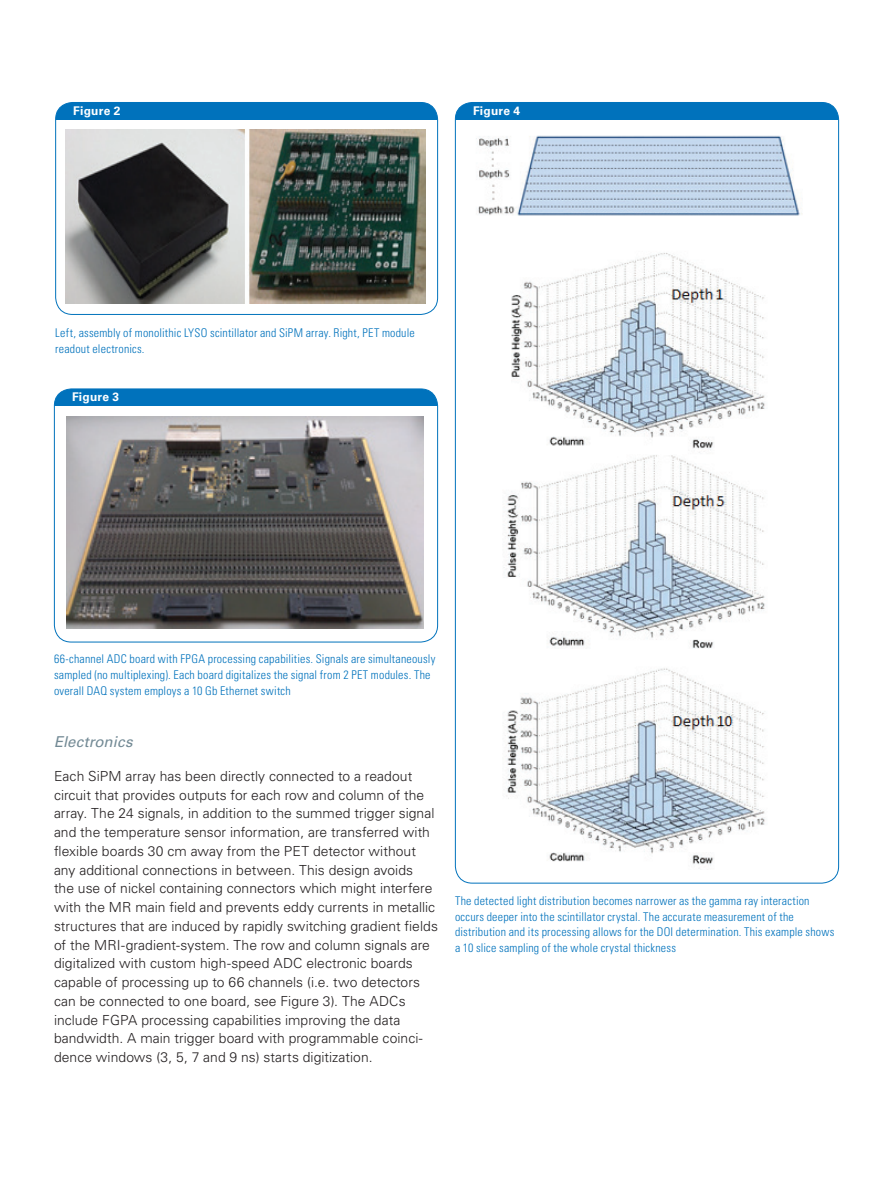
<style>
.page{position:relative;width:893px;height:1187px;background:#fff}
.page>*{position:absolute;margin:0;border:0;box-sizing:border-box;transform-origin:0 0}
.application_sub-subh{font:italic 15px "Univers LT Std";letter-spacing:.005em;color:#738a95}
.application_body{font:300 13.8px/18.8px "Univers LT Std";letter-spacing:.005em;color:#231f20}
.application_figure-c{font:300 condensed 12px/15.8px "Univers LT Std";letter-spacing:.015em;color:#0072bc}
.application_figure-t{font:700 12px "Univers LT Std";letter-spacing:.02em;color:#fff}
</style>
<div class="page">
<div style="left:56px;top:102px;width:382px;height:17px;background:#0072bc"></div>
<div style="left:55px;top:102px;width:383px;height:213px;border:1px solid #0072bc;border-radius:17px"></div>
<img style="left:66px;top:129px;width:359px;height:174px">
<div style="left:54px;top:389px;width:384px;height:16px;background:#0072bc"></div>
<div style="left:54px;top:388px;width:384px;height:254px;border:1px solid #0072bc;border-radius:17px"></div>
<img style="left:66px;top:416px;width:358px;height:212px">
<div style="left:455px;top:102px;width:384px;height:17px;background:#0072bc"></div>
<img style="left:476px;top:135px;width:326px;height:731px">
<p class="application_figure-t" style="left:73px;top:104px;width:49px">Figure 2</p>
<p class="application_figure-t" style="left:473px;top:104px;width:49px">Figure 4</p>
<p class="application_figure-c" style="left:55px;top:325px;width:361px">Left, assembly of monolithic LYSO scintillator and SiPM array. Right, PET module readout electronics.</p>
<p class="application_figure-t" style="left:72px;top:390px;width:49px">Figure 3</p>
<p class="application_figure-c" style="left:54px;top:651px;width:383px">66-channel ADC board with FPGA processing capabilities. Signals are simultaneously sampled (no multiplexing). Each board digitalizes the signal from 2 PET modules. The overall DAQ system employs a 10 Gb Ethernet switch</p>
<p class="application_sub-subh" style="left:54px;top:732px;width:80px">Electronics</p>
<p class="application_body" style="left:54px;top:766px;width:385px">Each SiPM array has been directly connected to a readout circuit that provides outputs for each row and column of the array. The 24 signals, in addition to the summed trigger signal and the temperature sensor information, are transferred with flexible boards 30 cm away from the PET detector without any additional connections in between. This design avoids<br>the use of nickel containing connectors which might interfere with the MR main field and prevents eddy currents in metallic structures that are induced by rapidly switching gradient fields of the MRI-gradient-system. The row and column signals are digitalized with custom high-speed ADC electronic boards capable of processing up to 66 channels (i.e. two detectors can be connected to one board, see Figure 3). The ADCs include FGPA processing capabilities improving the data bandwidth. A main trigger board with programmable coinci&shy;dence windows (3, 5, 7 and 9 ns) starts digitization.</p>
<p class="application_figure-c" style="left:455px;top:892px;width:381px">The detected light distribution becomes narrower as the gamma ray interaction occurs deeper into the scintillator crystal. The accurate measurement of the distribution and its processing allows for the DOI determination. This example shows a 10 slice sampling of the whole crystal thickness</p>
</div>
